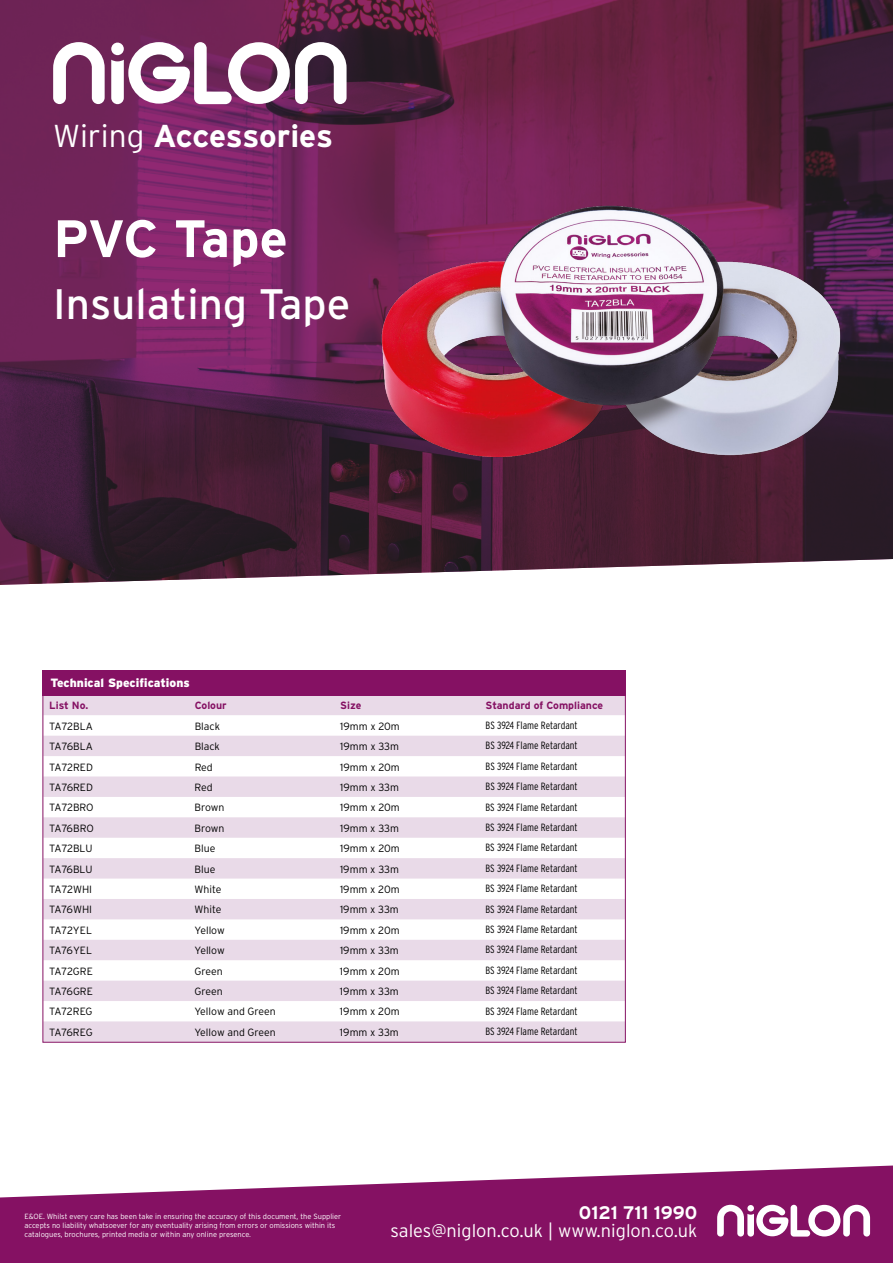
<style>
.page{position:relative;width:893px;height:1263px;background:#fff}
.page>*{position:absolute;margin:0;border:0;box-sizing:border-box;transform-origin:0 0}
.t1{font:700 52.5px "Interstate";letter-spacing:-.02em;color:#fff}
.t2{font:42.6px "Interstate";color:#fff}
.t3{font:700 31.65px "Interstate";letter-spacing:-.01em;color:#fff}
.t4{font:300 18.15px "Interstate";color:#fff}
.t5{font:700 18.15px "Interstate";color:#fff}
.t6{font:900 12px "Interstate";color:#fff}
.t7{font:300 10.5px "Interstate";color:#000}
.t8{font:300 condensed 10.5px "Interstate Plus";color:#000}
.t9{font:700 10.5px "Interstate";color:#851163}
.t10{font:300 7.5px/9px "Interstate";color:#fff}
.s1{font-weight:300}
</style>
<div class="page">
<svg style="left:0;top:1165px;width:893px;height:98px;fill:#851163"></svg>
<svg style="left:717px;top:1205px;width:153px;height:31px"></svg>
<img style="left:0;top:0;width:893px;height:585px">
<svg style="left:53px;top:42px;width:52px;height:62px"></svg>
<svg style="left:111px;top:42px;width:236px;height:62px"></svg>
<img style="left:372px;top:185px;width:479px;height:339px">
<svg style="left:42px;top:694px;width:584px;height:349px"></svg>
<div style="left:43px;top:670px;width:583px;height:25px;background:#851163"></div>
<h3 class="t3" style="left:53px;top:116px;width:281px"><span class="s1">Wiring</span> Accessories</h3>
<h1 class="t1" style="left:53px;top:207px;width:236px">PVC Tape</h1>
<h2 class="t2" style="left:53px;top:278px;width:299px">Insulating Tape</h2>
<p class="t6" style="left:50px;top:676px;width:141px">Technical Specifications</p>
<p class="t9" style="left:49px;top:699px;width:40px">List No.</p>
<p class="t9" style="left:195px;top:699px;width:34px">Colour</p>
<p class="t9" style="left:340px;top:699px;width:23px">Size</p>
<p class="t9" style="left:486px;top:699px;width:119px">Standard of Compliance</p>
<p class="t7" style="left:49px;top:719px;width:45px">TA72BLA</p>
<p class="t7" style="left:195px;top:719px;width:27px">Black</p>
<p class="t7" style="left:340px;top:719px;width:61px">19mm x 20m</p>
<p class="t8" style="left:486px;top:719px;width:94px">BS 3924 Flame Retardant</p>
<p class="t7" style="left:49px;top:740px;width:45px">TA76BLA</p>
<p class="t7" style="left:195px;top:740px;width:27px">Black</p>
<p class="t7" style="left:340px;top:740px;width:60px">19mm x 33m</p>
<p class="t8" style="left:485px;top:740px;width:94px">BS 3924 Flame Retardant</p>
<p class="t7" style="left:49px;top:760px;width:45px">TA72RED</p>
<p class="t7" style="left:195px;top:760px;width:20px">Red</p>
<p class="t7" style="left:340px;top:760px;width:61px">19mm x 20m</p>
<p class="t8" style="left:485px;top:760px;width:94px">BS 3924 Flame Retardant</p>
<p class="t7" style="left:49px;top:781px;width:45px">TA76RED</p>
<p class="t7" style="left:195px;top:781px;width:20px">Red</p>
<p class="t7" style="left:340px;top:781px;width:60px">19mm x 33m</p>
<p class="t8" style="left:485px;top:780px;width:94px">BS 3924 Flame Retardant</p>
<p class="t7" style="left:49px;top:801px;width:46px">TA72BRO</p>
<p class="t7" style="left:195px;top:801px;width:31px">Brown</p>
<p class="t7" style="left:340px;top:801px;width:61px">19mm x 20m</p>
<p class="t8" style="left:485px;top:801px;width:94px">BS 3924 Flame Retardant</p>
<p class="t7" style="left:49px;top:822px;width:46px">TA76BRO</p>
<p class="t7" style="left:195px;top:822px;width:31px">Brown</p>
<p class="t7" style="left:340px;top:822px;width:60px">19mm x 33m</p>
<p class="t8" style="left:485px;top:821px;width:94px">BS 3924 Flame Retardant</p>
<p class="t7" style="left:49px;top:842px;width:45px">TA72BLU</p>
<p class="t7" style="left:195px;top:842px;width:22px">Blue</p>
<p class="t7" style="left:340px;top:842px;width:61px">19mm x 20m</p>
<p class="t8" style="left:485px;top:842px;width:94px">BS 3924 Flame Retardant</p>
<p class="t7" style="left:49px;top:862px;width:45px">TA76BLU</p>
<p class="t7" style="left:195px;top:862px;width:22px">Blue</p>
<p class="t7" style="left:340px;top:862px;width:60px">19mm x 33m</p>
<p class="t8" style="left:485px;top:862px;width:94px">BS 3924 Flame Retardant</p>
<p class="t7" style="left:49px;top:883px;width:44px">TA72WHI</p>
<p class="t7" style="left:195px;top:883px;width:28px">White</p>
<p class="t7" style="left:340px;top:883px;width:61px">19mm x 20m</p>
<p class="t8" style="left:485px;top:883px;width:94px">BS 3924 Flame Retardant</p>
<p class="t7" style="left:49px;top:903px;width:44px">TA76WHI</p>
<p class="t7" style="left:195px;top:903px;width:28px">White</p>
<p class="t7" style="left:340px;top:903px;width:60px">19mm x 33m</p>
<p class="t8" style="left:485px;top:903px;width:94px">BS 3924 Flame Retardant</p>
<p class="t7" style="left:49px;top:924px;width:44px">TA72YEL</p>
<p class="t7" style="left:195px;top:924px;width:32px">Yellow</p>
<p class="t7" style="left:340px;top:924px;width:61px">19mm x 20m</p>
<p class="t8" style="left:485px;top:923px;width:94px">BS 3924 Flame Retardant</p>
<p class="t7" style="left:49px;top:944px;width:44px">TA76YEL</p>
<p class="t7" style="left:195px;top:944px;width:32px">Yellow</p>
<p class="t7" style="left:340px;top:944px;width:60px">19mm x 33m</p>
<p class="t8" style="left:485px;top:944px;width:94px">BS 3924 Flame Retardant</p>
<p class="t7" style="left:49px;top:964px;width:45px">TA72GRE</p>
<p class="t7" style="left:195px;top:964px;width:30px">Green</p>
<p class="t7" style="left:340px;top:964px;width:61px">19mm x 20m</p>
<p class="t8" style="left:485px;top:964px;width:94px">BS 3924 Flame Retardant</p>
<p class="t7" style="left:49px;top:985px;width:45px">TA76GRE</p>
<p class="t7" style="left:195px;top:985px;width:30px">Green</p>
<p class="t7" style="left:340px;top:985px;width:60px">19mm x 33m</p>
<p class="t8" style="left:485px;top:985px;width:94px">BS 3924 Flame Retardant</p>
<p class="t7" style="left:49px;top:1005px;width:45px">TA72REG</p>
<p class="t7" style="left:195px;top:1005px;width:83px">Yellow and Green</p>
<p class="t7" style="left:340px;top:1005px;width:61px">19mm x 20m</p>
<p class="t8" style="left:485px;top:1005px;width:94px">BS 3924 Flame Retardant</p>
<p class="t7" style="left:49px;top:1026px;width:45px">TA76REG</p>
<p class="t7" style="left:195px;top:1026px;width:83px">Yellow and Green</p>
<p class="t7" style="left:340px;top:1026px;width:60px">19mm x 33m</p>
<p class="t8" style="left:485px;top:1025px;width:94px">BS 3924 Flame Retardant</p>
<p class="t10" style="left:24px;top:1211px;width:318px">E&amp;OE. Whilst every care has been take in ensuring the accuracy of this document, the Supplier accepts no liability whatsoever for any eventuality arising from errors or omissions within its catalogues, brochures, printed media or within any online presence.</p>
<h3 class="t5" style="left:579px;top:1202px;width:120px">0121 711 1990</h3>
<h3 class="t4" style="left:390px;top:1219px;width:308px">sales@niglon.co.uk | www.niglon.co.uk</h3>
</div>
